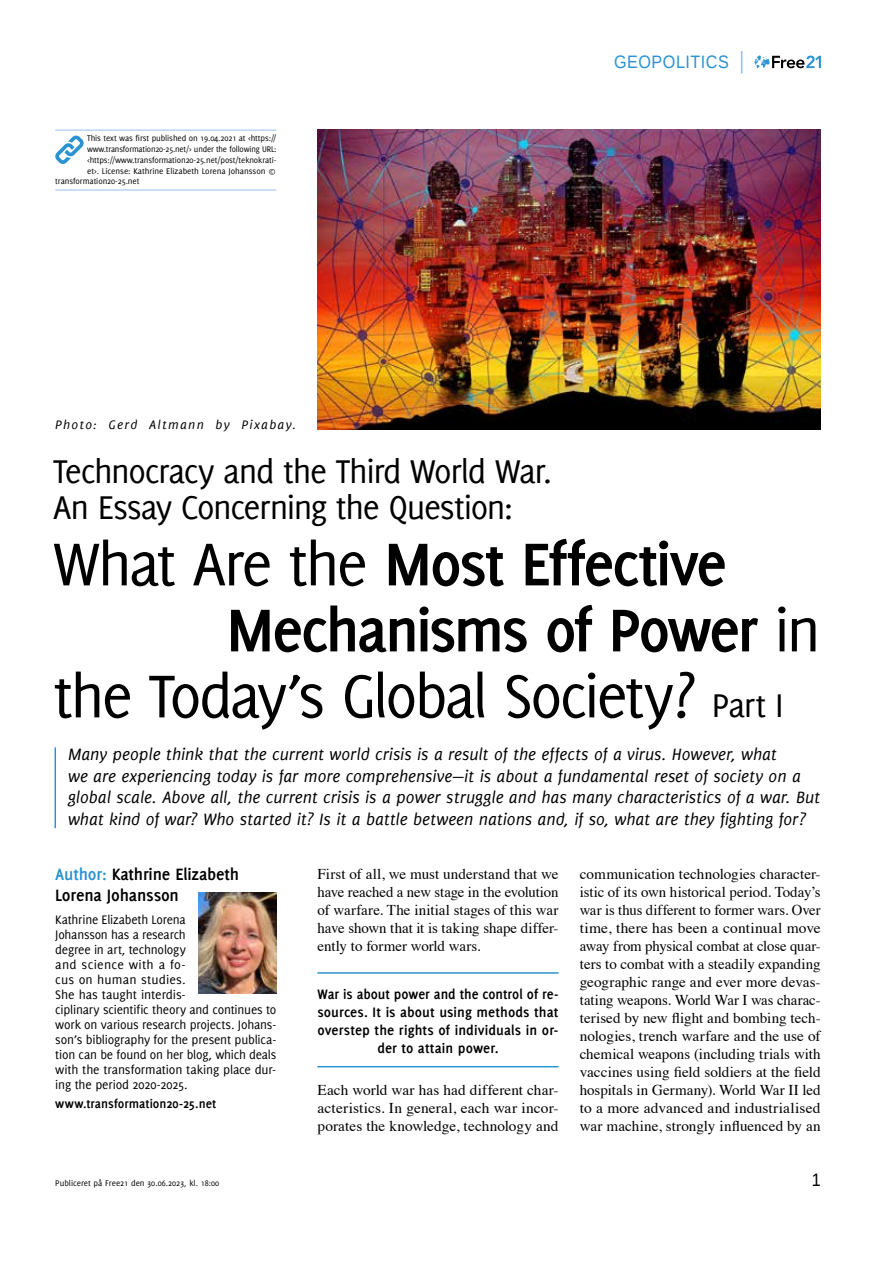
<style>
.page{position:relative;width:893px;height:1263px;background:#fff}
.page>*{position:absolute;margin:0;border:0;box-sizing:border-box;transform-origin:0 0}
.t1{font:700 66px "Delicious";letter-spacing:-.04em;color:#000}
.t2{font:66px "Delicious";letter-spacing:-.045em;color:#000}
.t3{font:36px/36px "Delicious";letter-spacing:-.04em;color:#000}
.t4{font:italic 18px/21.6px "Delicious";color:#000}
.t5{font:700 18px/21px "Delicious";letter-spacing:-.01em;color:#000}
.t6{font:18px "Liberation Sans";letter-spacing:.03em;color:#2b93d1;scale:.9 1}
.t7{font:18px "Liberation Sans";color:#000;scale:.9 1}
.t8{font:15px/18px "Times";letter-spacing:.005em;color:#000;text-align:justify}
.t9{font:700 15px/18px "Delicious";letter-spacing:.005em;color:#000;text-align:center}
.t10{font:13.5px/15px "Delicious";letter-spacing:-.015em;color:#000}
.t11{font:700 13.5px "Delicious";color:#000}
.t12{font:italic 13.5px "Delicious";letter-spacing:.09em;color:#000}
.t13{font:9px "Delicious";letter-spacing:-.01em;color:#000}
.s1{font-weight:400}
.s2{font-size:36px}
.s3{color:#2b93d1}
</style>
<div class="page">
<svg style="left:755px;top:55px;width:66px;height:13px"></svg>
<svg style="left:741px;top:51px;width:1px;height:23px"></svg>
<hr style="left:317px;top:972px;width:241px;height:2px;background:#2b93d1">
<hr style="left:317px;top:1066px;width:241px;height:1px;background:#2b93d1">
<img style="left:199px;top:893px;width:77px;height:100px">
<hr style="left:55px;top:130px;width:221px;height:1px;background:#9abfe6">
<hr style="left:55px;top:190px;width:221px;height:1px;background:#9abfe6">
<svg style="left:55px;top:135px;width:29px;height:29px"></svg>
<hr style="left:55px;top:747px;width:1px;height:81px;background:#2b93d1">
<img style="left:317px;top:130px;width:504px;height:299px">
<p class="t13" style="left:87px;top:133px;width:191px">This text was first published on 19.04.2021 at &lt;https://</p>
<p class="t13" style="left:87px;top:144px;width:191px">www.transformation20-25.net/&gt; under the following URL:</p>
<p class="t13" style="left:87px;top:155px;width:191px">&lt;https://www.transformation20-25.net/post/teknokrati-</p>
<p class="t13" style="left:87px;top:165px;width:191px">et&gt;. License: Kathrine Elizabeth Lorena Johansson ©</p>
<p class="t13" style="left:55px;top:176px;width:86px">transformation20-25.net</p>
<p class="t12" style="left:55px;top:417px;width:242px">Photo: Gerd Altmann by Pixabay.</p>
<p class="t6" style="left:614px;top:52px;width:129px">GEOPOLITICS</p>
<h2 class="t3" style="left:53px;top:453px;width:501px">Technocracy and the Third World War.<br>An Essay Concerning the Question:</h2>
<h1 class="t1" style="left:53px;top:526px;width:675px"><span class="s1">What Are the</span> Most Effective</h1>
<h1 class="t1" style="left:226px;top:592px;width:596px">Mechanisms of Power <span class="s1">in</span></h1>
<h1 class="t2" style="left:53px;top:659px;width:732px">the Today’s Global Society? <span class="s2">Part I</span></h1>
<p class="t4" style="left:68px;top:743px;width:754px">Many people think that the current world crisis is a result of the effects of a virus. However, what<br>we are experiencing today is far more comprehensive—it is about a fundamental reset of society on a global scale. Above all, the current crisis is a power struggle and has many characteristics of a war. But what kind of war? Who started it? Is it a battle between nations and, if so, what are they fighting for?</p>
<p class="t5" style="left:55px;top:863px;width:185px"><span class="s3">Author:</span> Kathrine Elizabeth<br>Lorena Johansson</p>
<p class="t10" style="left:55px;top:912px;width:223px">Kathrine Elizabeth Lorena<br>Johansson has a research<br>degree in art, technology<br>and science with a fo-<br>cus on human studies.<br>She has taught interdis-<br>ciplinary scientific theory and continues to work on various research projects. Johans&shy;son’s bibliography for the present publica&shy;tion can be found on her blog, which deals with the transformation taking place dur&shy;ing the period 2020-2025.</p>
<p class="t11" style="left:55px;top:1096px;width:163px">www.transformation20-25.net</p>
<p class="t8" style="left:317px;top:864px;width:242px">First of all, we must understand that we have reached a new stage in the evolution of warfare. The initial stages of this war have shown that it is taking shape differ&shy;ently to former world wars.</p>
<p class="t9" style="left:317px;top:985px;width:242px">War is about power and the control of re&shy;sources. It is about using methods that overstep the rights of individuals in or&shy;der to attain power.</p>
<p class="t8" style="left:317px;top:1080px;width:242px">Each world war has had different char&shy;acteristics. In general, each war incor&shy;porates the knowledge, technology and</p>
<p class="t8" style="left:580px;top:864px;width:242px">communication technologies character&shy;istic of its own historical period. Today’s war is thus different to former wars. Over time, there has been a continual move away from physical combat at close quar&shy;ters to combat with a steadily expanding geographic range and ever more devas&shy;tating weapons. World War I was charac&shy;terised by new flight and bombing tech&shy;nologies, trench warfare and the use of chemical weapons (including trials with vaccines using field soldiers at the field hospitals in Germany). World War II led to a more advanced and industrialised war machine, strongly influenced by an</p>
<p class="t13" style="left:55px;top:1177px;width:165px">Publiceret på Free21 den 30.06.2023, kl. 18:00</p>
<p class="t7" style="left:812px;top:1169px;width:12px">1</p>
</div>
